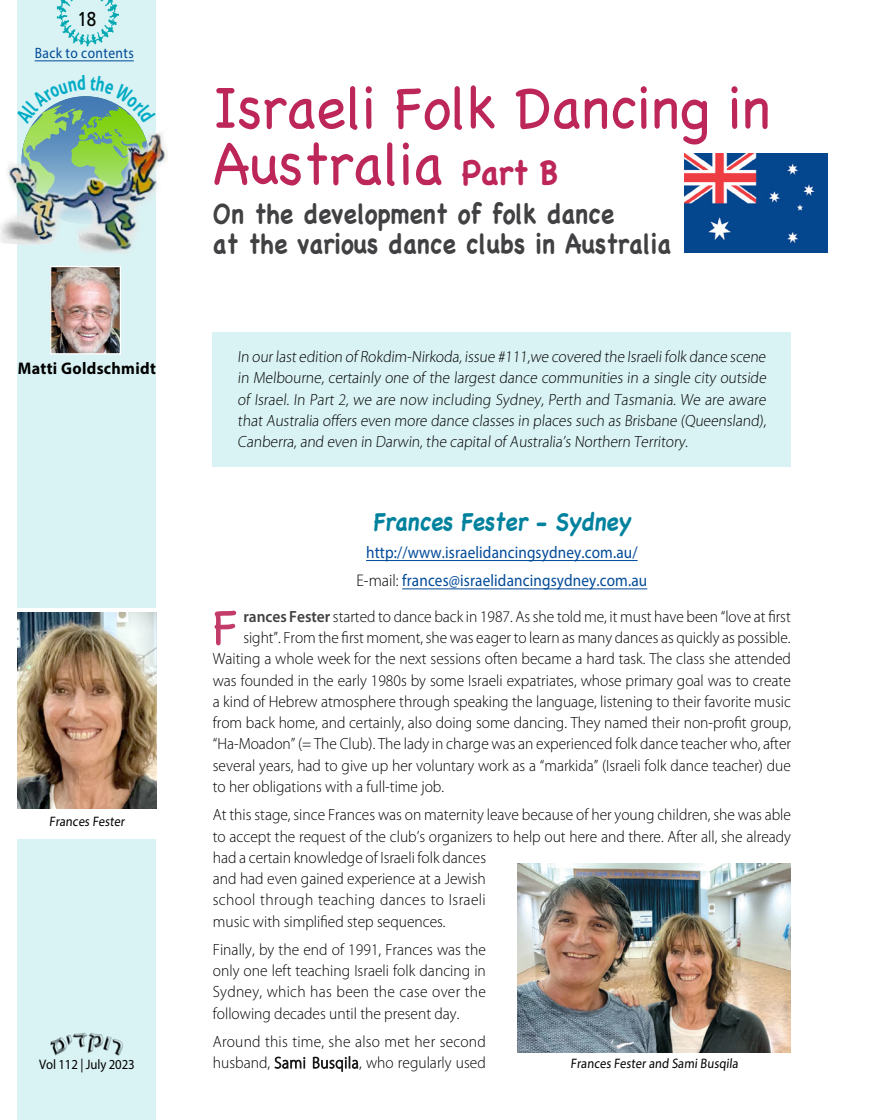
<style>
.page{position:relative;width:869px;height:1120px;background:#fff}
.page>*{position:absolute;margin:0;border:0;box-sizing:border-box;transform-origin:0 0}
.t1{font:60px/56.2px "Chalkboard";letter-spacing:-.01em;color:#bc2658;scale:.95 1}
.t2{font:50.88px "Chalkboard";color:#c33c69}
.t3{font:700 27.5px/30px "Chalkboard";color:#414042;scale:.89 1}
.t4{font:700 25px "Chalkboard";color:#00829e;scale:.9 1}
.t5{font:20px "Frutiger";color:#000;scale:.85 1}
.t6{font:16.88px/28.4px "Myriad Pro";letter-spacing:.01em;color:#004a99;text-align:center;scale:.9 1}
.t7{font:700 16.88px "Myriad Pro";letter-spacing:.02em;color:#000;scale:.95 1}
.t8{font:300 16.25px/21.2px "Myriad Pro";color:#000;text-align:justify;scale:.95 1}
.t9{font:15px "Myriad Pro";letter-spacing:.03em;color:#004a99;scale:.9 1}
.t10{font:13.75px "Myriad Pro";letter-spacing:-.01em;color:#000;scale:.9 1}
.t11{font:13.75px "Myriad Pro";letter-spacing:-.01em;color:#000;scale:.93 1}
.s1{font-weight:700;font-size:33.75px}
.s2{font-weight:300;color:#000}
.s3{font-weight:600;color:#414042}
</style>
<div class="page">
<div style="left:18px;top:0;width:138px;height:1120px;background:#d9f2f3"></div>
<img style="left:56px;top:0;width:62px;height:47px">
<img style="left:50px;top:1033px;width:73px;height:23px">
<div style="left:0;top:608px;width:177px;height:230px;background:#fff"></div>
<hr style="left:35px;top:61px;width:99px;height:1px;background:#004a99">
<hr style="left:366px;top:560px;width:271px;height:1px;background:#004a99">
<hr style="left:402px;top:588px;width:245px;height:1px;background:#004a99">
<div style="left:213px;top:332px;width:577px;height:135px;background:#d9f2f3"></div>
<svg style="left:274px;top:1056px;width:31px;height:13px"></svg>
<svg style="left:312px;top:1056px;width:46px;height:16px"></svg>
<img style="left:684px;top:154px;width:143px;height:99px">
<img style="left:52px;top:268px;width:67px;height:84px">
<div style="left:50px;top:266px;width:71px;height:88px;border:1px solid #fff"></div>
<img style="left:18px;top:612px;width:138px;height:197px">
<img style="left:517px;top:863px;width:273px;height:189px">
<img style="left:0;top:132px;width:167px;height:123px">
<img style="left:15px;top:75px;width:141px;height:149px">
<p class="t5" style="left:77px;top:7px;width:24px">18</p>
<p class="t9" style="left:35px;top:44px;width:112px">Back to contents</p>
<p class="t7" style="left:18px;top:357px;width:147px">Matti Goldschmidt</p>
<p class="t10" style="left:49px;top:812px;width:87px">Frances Fester</p>
<p class="t11" style="left:39px;top:1056px;width:104px">Vol 112 | July 2023</p>
<h1 class="t1" style="left:213px;top:79px;width:588px">Israeli Folk Dancing in<br>Australia <span class="s1">Part B</span></h1>
<h3 class="t3" style="left:213px;top:198px;width:516px">On the development of folk dance<br>at the various dance clubs in Australia</h3>
<p class="t8" style="left:237px;top:346px;width:559px">In our last edition of Rokdim-Nirkoda,issue #111,we covered the Israelifolk dance scene in Melbourne, certainly one of the largest dance communities in a single city outside of Israel. In Part 2, we are now including Sydney, Perth and Tasmania. We are aware that Australia offers even more dance classes in places such as Brisbane (Queensland), Canberra, and even in Darwin, the capital of Australia’s Northern Territory.</p>
<h3 class="t4" style="left:373px;top:506px;width:293px">Frances Fester - Sydney</h3>
<p class="t6" style="left:356px;top:538px;width:324px">http://www.israelidancingsydney.com.au/<br><span class="s2">E-mail:</span> frances@israelidancingsydney.com.au</p>
<h2 class="t2" style="left:213px;top:597px;width:27px">F</h2>
<p class="t8" style="left:243px;top:606px;width:577px"><span class="s3">rances Fester</span> started to dance back in 1987. As she told me, it must have been “love at first</p>
<p class="t8" style="left:243px;top:627px;width:577px">sight”. From the first moment, she was eager to learn as many dances as quickly as possible.</p>
<p class="t8" style="left:213px;top:648px;width:610px">Waiting a whole week for the next sessions often became a hard task. The class she attended</p>
<p class="t8" style="left:213px;top:670px;width:609px">was founded in the early 1980s by some Israeli expatriates, whose primary goal was to create</p>
<p class="t8" style="left:213px;top:691px;width:610px">a kind of Hebrew atmosphere through speaking the language, listening to their favorite music</p>
<p class="t8" style="left:213px;top:712px;width:610px">from back home, and certainly, also doing some dancing. They named their non-profit group,</p>
<p class="t8" style="left:213px;top:733px;width:610px">“Ha-Moadon” (= The Club). The lady in charge was an experienced folk dance teacher who, after</p>
<p class="t8" style="left:213px;top:755px;width:609px">several years, had to give up her voluntary work as a “markida” (Israeli folk dance teacher) due</p>
<p class="t8" style="left:213px;top:776px;width:245px">to her obligations with a full-time job.</p>
<p class="t8" style="left:213px;top:804px;width:610px;text-align:left">At this stage, since Frances was on maternity leave because of her young children, she was able to accept the request of the club’s organizers to help out here and there. After all, she already had a certain knowledge of Israeli folk dances<br>and had even gained experience at a Jewish<br>school through teaching dances to Israeli<br>music with simplified step sequences.</p>
<p class="t8" style="left:213px;top:939px;width:289px">Finally, by the end of 1991, Frances was the only one left teaching Israeli folk dancing in Sydney, which has been the case over the following decades until the present day.</p>
<p class="t8" style="left:213px;top:1031px;width:289px">Around this time, she also met her second husband, Sami Busqila, who regularly used</p>
<p class="t10" style="left:570px;top:1054px;width:190px">Frances Fester and Sami Busqila</p>
</div>
